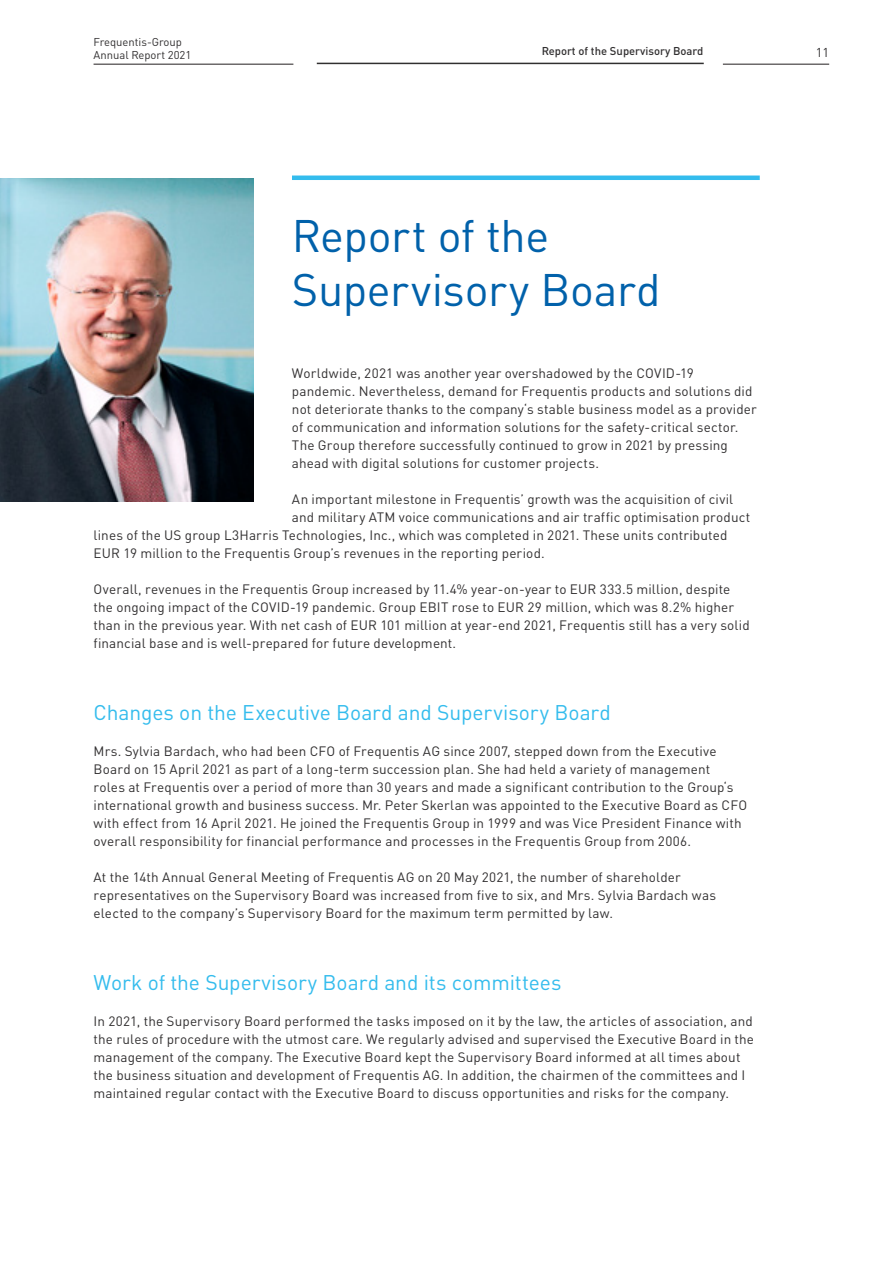
<style>
.page{position:relative;width:893px;height:1263px;background:#fff}
.page>*{position:absolute;margin:0;border:0;box-sizing:border-box;transform-origin:0 0}
.t1{font:45px/54px "DINOT";letter-spacing:-.01em;color:#0161aa}
.t2{font:21px "DINOT";letter-spacing:-.005em;color:#34bced}
.t3{font:13.5px/18px "DINOT";letter-spacing:.01em;color:#312f30}
.t4{font:12.75px "DINOT";color:#312f30}
.t5{font:11.25px "DINOT";color:#312f30}
.t6{font:500 11.25px "DINOT";color:#312f30}
</style>
<div class="page">
<hr style="left:723px;top:64px;width:106px;height:1px;background:#231f20">
<hr style="left:94px;top:64px;width:199px;height:1px;background:#231f20">
<hr style="left:317px;top:63px;width:387px;height:1px;background:#312f30">
<img style="left:0;top:179px;width:254px;height:323px">
<hr style="left:292px;top:176px;width:468px;height:4px;background:#34bced">
<p class="t5" style="left:94px;top:33px;width:90px">Frequentis-Group</p>
<p class="t6" style="left:542px;top:44px;width:163px">Report of the Supervisory Board</p>
<p class="t5" style="left:94px;top:47px;width:99px">Annual Report 2021</p>
<p class="t4" style="left:816px;top:42px;width:15px">11</p>
<h1 class="t1" style="left:292px;top:206px;width:370px">Report of the<br>Supervisory Board</h1>
<p class="t3" style="left:292px;top:363px;width:466px">Worldwide, 2021 was another year overshadowed by the COVID-19 pandemic. Nevertheless, demand for Frequentis products and solutions did not deteriorate thanks to the company‘s stable business model as a provider of communication and information solutions for the safety-critical sector.<br>The Group therefore successfully continued to grow in 2021 by pressing ahead with digital solutions for customer projects.</p>
<p class="t3" style="left:292px;top:489px;width:443px">An important milestone in Frequentis’ growth was the acquisition of civil</p>
<p class="t3" style="left:292px;top:507px;width:460px">and military ATM voice communications and air traffic optimisation product</p>
<p class="t3" style="left:94px;top:525px;width:635px">lines of the US group L3Harris Technologies, Inc., which was completed in 2021. These units contributed</p>
<p class="t3" style="left:94px;top:543px;width:453px">EUR 19 million to the Frequentis Group’s revenues in the reporting period.</p>
<p class="t3" style="left:94px;top:579px;width:658px">Overall, revenues in the Frequentis Group increased by 11.4% year-on-year to EUR 333.5 million, despite the ongoing impact of the COVID-19 pandemic. Group EBIT rose to EUR 29 million, which was 8.2% higher than in the previous year. With net cash of EUR 101 million at year-end 2021, Frequentis still has a very solid financial base and is well-prepared for future development.</p>
<h2 class="t2" style="left:94px;top:696px;width:519px">Changes on the Executive Board and Supervisory Board</h2>
<p class="t3" style="left:94px;top:741px;width:655px">Mrs. Sylvia Bardach, who had been CFO of Frequentis AG since 2007, stepped down from the Executive Board on 15 April 2021 as part of a long-term succession plan. She had held a variety of management<br>roles at Frequentis over a period of more than 30 years and made a significant contribution to the Group‘s international growth and business success. Mr. Peter Skerlan was appointed to the Executive Board as CFO with effect from 16 April 2021. He joined the Frequentis Group in 1999 and was Vice President Finance with overall responsibility for financial performance and processes in the Frequentis Group from 2006.</p>
<p class="t3" style="left:94px;top:867px;width:624px">At the 14th Annual General Meeting of Frequentis AG on 20 May 2021, the number of shareholder representatives on the Supervisory Board was increased from five to six, and Mrs. Sylvia Bardach was elected to the company’s Supervisory Board for the maximum term permitted by law.</p>
<h2 class="t2" style="left:94px;top:966px;width:470px">Work of the Supervisory Board and its committees</h2>
<p class="t3" style="left:94px;top:1011px;width:662px">In 2021, the Supervisory Board performed the tasks imposed on it by the law, the articles of association, and the rules of procedure with the utmost care. We regularly advised and supervised the Executive Board in the management of the company. The Executive Board kept the Supervisory Board informed at all times about the business situation and development of Frequentis AG. In addition, the chairmen of the committees and I maintained regular contact with the Executive Board to discuss opportunities and risks for the company.</p>
</div>
